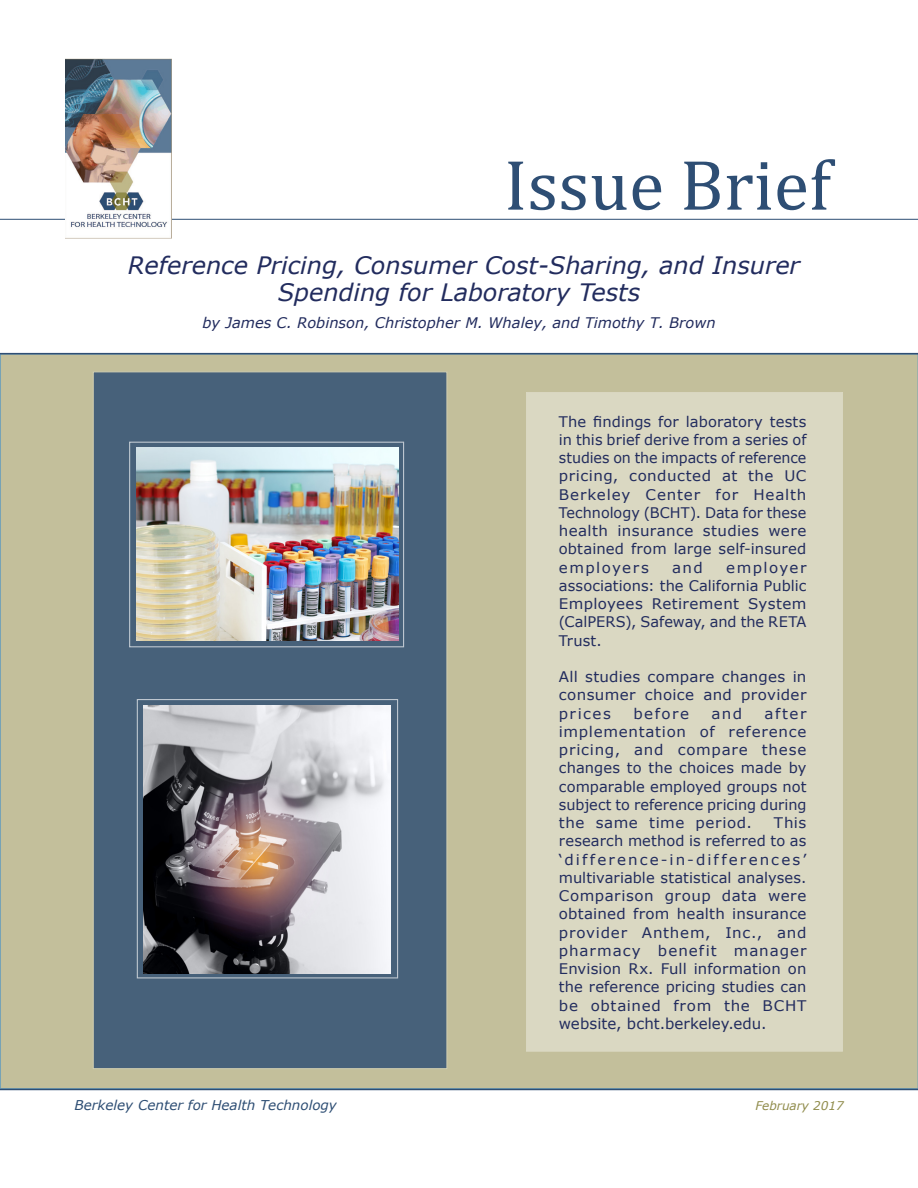
<style>
.page{position:relative;width:918px;height:1188px;background:#fff}
.page>*{position:absolute;margin:0;border:0;box-sizing:border-box;transform-origin:0 0}
.t1{font:72px "Cambria";color:#2e4e74}
.Front_Healine{font:italic 24px "Verdana";color:#222c5e}
.Cover_Body{font:15px "Verdana";letter-spacing:.005em;color:#222c5e}
.Cover_Body-2{font:14.7px/18.3px "Verdana";letter-spacing:.02em;color:#222c5e;text-align:justify}
.Front_Healine-2{font:italic 14.7px "Verdana";color:#222c5e}
.t2{font:italic 13.5px "Verdana";color:#2e4e74}
.t3{font:italic 12px "Verdana";color:#908c4c}
</style>
<div class="page">
<div style="left:0;top:354px;width:918px;height:735px;background:#c3bf9b"></div>
<hr style="left:0;top:219px;width:918px;height:1px;background:#2e4e74">
<hr style="left:0;top:353px;width:918px;height:1px;background:#2e4e74">
<hr style="left:0;top:1089px;width:918px;height:1px;background:#2e4e74">
<div style="left:526px;top:392px;width:317px;height:659px;background:#dad8c2"></div>
<img style="left:65px;top:59px;width:106px;height:179px">
<div style="left:93px;top:372px;width:354px;height:697px;background:#47617a;border:1px solid #d2d0b6"></div>
<img style="left:137px;top:448px;width:261px;height:193px">
<img style="left:144px;top:706px;width:247px;height:267px">
<p class="t1" style="left:504px;top:143px;width:328px">Issue Brief</p>
<p class="Front_Healine" style="left:128px;top:249px;width:674px">Reference Pricing, Consumer Cost-Sharing, and Insurer</p>
<p class="Front_Healine" style="left:278px;top:276px;width:364px">Spending for Laboratory Tests</p>
<p class="Front_Healine-2" style="left:203px;top:313px;width:515px">by James C. Robinson, Christopher M. Whaley, and Timothy T. Brown</p>
<p class="Cover_Body-2" style="left:559px;top:412px;width:249px">The findings for laboratory tests in this brief derive from a series of studies on the impacts of reference pricing, conducted at the UC Berkeley Center for Health Technology (BCHT). Data for these health insurance studies were obtained from large self-insured employers</p>
<p class="Cover_Body-2" style="left:559px;top:558px;width:249px;text-indent:167px">employer associations: the California Public Employees Retirement System (CalPERS), Safeway, and the RETA Trust.</p>
<p class="Cover_Body-2" style="left:559px;top:668px;width:249px">All studies compare changes in consumer choice and provider prices</p>
<p class="Cover_Body-2" style="left:672px;top:558px;width:32px">and</p>
<p class="Cover_Body-2" style="left:559px;top:704px;width:249px;text-indent:206px">after implementation of reference pricing, and compare these changes to the choices made by comparable employed groups not subject to reference pricing during the same time period.</p>
<p class="Cover_Body-2" style="left:633px;top:704px;width:57px">before</p>
<p class="Cover_Body-2" style="left:712px;top:704px;width:32px">and</p>
<p class="Cover_Body-2" style="left:559px;top:814px;width:249px;text-indent:215px">This research method is referred to as ‘difference-in-differences’ multivariable statistical analyses.<br>Comparison group data were obtained from health insurance provider Anthem, Inc., and pharmacy benefit manager Envision Rx. Full information on the reference pricing studies can be obtained from the BCHT</p>
<p class="Cover_Body" style="left:559px;top:1013px;width:209px">website, bcht.berkeley.edu.</p>
<p class="t2" style="left:75px;top:1096px;width:264px">Berkeley Center for Health Technology</p>
<p class="t3" style="left:755px;top:1097px;width:90px">February 2017</p>
</div>
